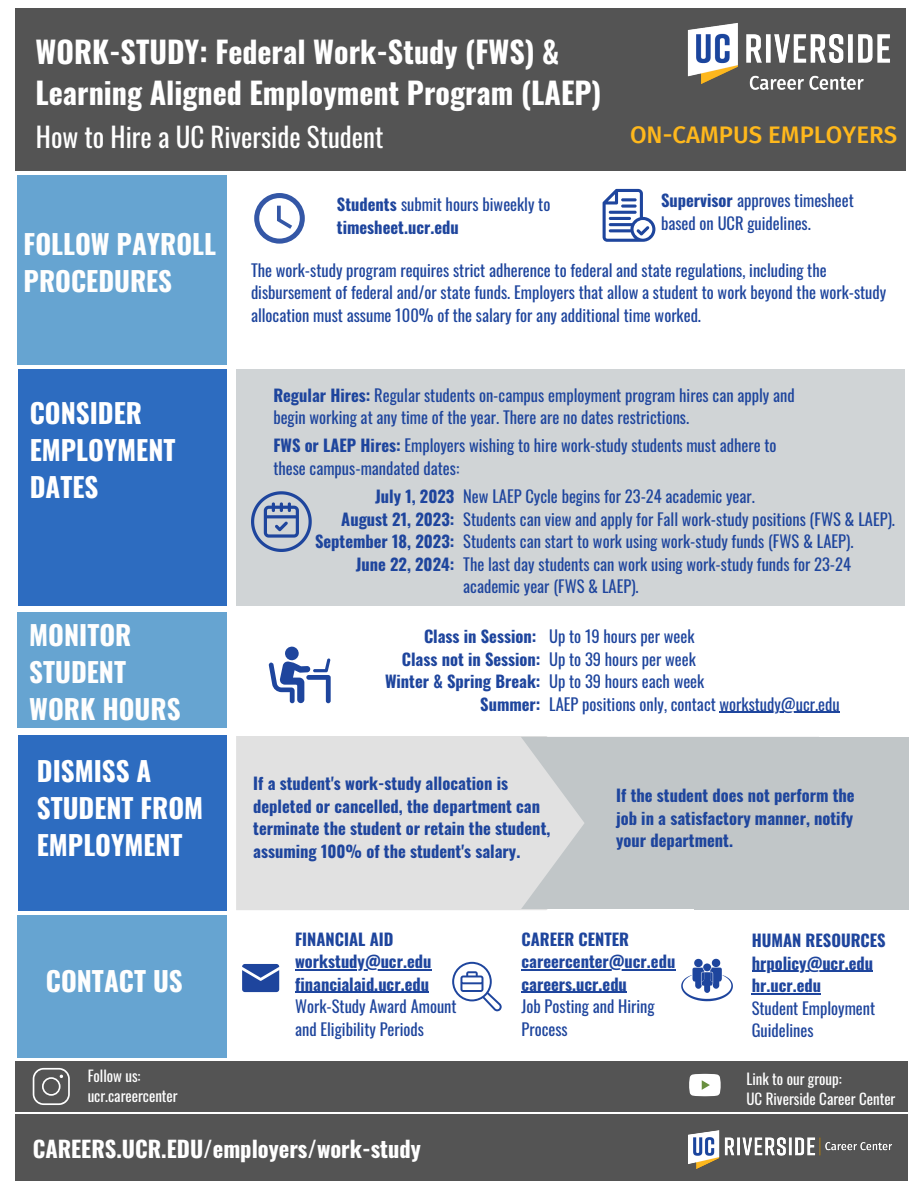
<style>
.page{position:relative;width:918px;height:1188px;background:#fff}
.page>*{position:absolute;margin:0;border:0;box-sizing:border-box;transform-origin:0 0}
.t1{font:700 30px "Oswald";color:#fff}
.t2{font:700 27px/37.2px "Oswald";color:#fefefe}
.t3{font:700 27px/37.2px "Oswald";color:#fff}
.t4{font:27px "Oswald";color:#fff}
.t5{font:500 24px "Fira Sans";color:#ffb81c}
.t6{font:700 22.5px "Oswald";color:#fff}
.t7{font:16.5px/22.5px "Oswald";color:#1e459d}
.t8{font:700 16.5px/22.5px "Oswald";color:#1e459d}
.t9{font:15px "Oswald";color:#fff}
.s1{font-weight:400}
.s2{font-weight:700}
</style>
<div class="page">
<div style="left:15px;top:8px;width:891px;height:162px;background:#545454"></div>
<div style="left:17px;top:176px;width:209px;height:189px;background:#66a4d1"></div>
<div style="left:15px;top:1115px;width:893px;height:66px;background:#545454"></div>
<div style="left:15px;top:1061px;width:893px;height:50px;background:#545454"></div>
<img style="left:687px;top:23px;width:203px;height:61px">
<img style="left:748px;top:62px;width:127px;height:28px">
<div style="left:236px;top:370px;width:669px;height:236px;background:#d0d4d6"></div>
<svg style="left:33px;top:1068px;width:37px;height:37px"></svg>
<div style="left:18px;top:735px;width:209px;height:175px;background:#2d6cc0"></div>
<div style="left:17px;top:916px;width:209px;height:141px;background:#66a4d1"></div>
<div style="left:18px;top:370px;width:209px;height:236px;background:#2d6cc0"></div>
<div style="left:236px;top:736px;width:312px;height:174px;background:#e1e1e1"></div>
<div style="left:17px;top:612px;width:209px;height:115px;background:#66a4d1"></div>
<div style="left:694px;top:737px;width:214px;height:172px;background:#c1c6c8"></div>
<svg style="left:521px;top:737px;width:173px;height:172px;background:#c6cacc"></svg>
<svg style="left:689px;top:1074px;width:32px;height:22px"></svg>
<svg style="left:242px;top:964px;width:37px;height:28px"></svg>
<svg style="left:681px;top:958px;width:52px;height:43px"></svg>
<div style="left:285px;top:646px;width:14px;height:15px;background:#1e459d;border-radius:6px"></div>
<svg style="left:269px;top:658px;width:62px;height:45px"></svg>
<svg style="left:251px;top:491px;width:61px;height:61px"></svg>
<svg style="left:452px;top:962px;width:50px;height:49px"></svg>
<img style="left:688px;top:1130px;width:204px;height:39px">
<svg style="left:254px;top:193px;width:51px;height:51px"></svg>
<svg style="left:603px;top:189px;width:52px;height:53px"></svg>
<hr style="left:295px;top:969px;width:136px;height:1px;background:#1e459d">
<hr style="left:295px;top:992px;width:134px;height:1px;background:#1e459d">
<hr style="left:522px;top:969px;width:87px;height:1px;background:#1e459d">
<hr style="left:609px;top:969px;width:66px;height:1px;background:#1e459d">
<hr style="left:522px;top:992px;width:105px;height:1px;background:#1e459d">
<hr style="left:752px;top:971px;width:55px;height:1px;background:#1e459d">
<hr style="left:807px;top:971px;width:66px;height:1px;background:#1e459d">
<hr style="left:752px;top:993px;width:69px;height:1px;background:#1e459d">
<hr style="left:720px;top:712px;width:120px;height:1px;background:#1e459d">
<p class="t1" style="left:36px;top:28px;width:525px">WORK-STUDY: Federal Work-Study (FWS) &amp;</p>
<p class="t1" style="left:36px;top:70px;width:567px">Learning Aligned Employment Program (LAEP)</p>
<p class="t4" style="left:36px;top:116px;width:349px">How to Hire a UC Riverside Student</p>
<p class="t5" style="left:630px;top:121px;width:269px">ON-CAMPUS EMPLOYERS</p>
<p class="t2" style="left:24px;top:224px;width:194px">FOLLOW PAYROLL<br>PROCEDURES</p>
<p class="t3" style="left:30px;top:393px;width:147px">CONSIDER<br>EMPLOYMENT<br>DATES</p>
<p class="t2" style="left:29px;top:615px;width:153px">MONITOR<br>STUDENT<br>WORK HOURS</p>
<p class="t3" style="left:37px;top:751px;width:168px">DISMISS A<br>STUDENT FROM<br>EMPLOYMENT</p>
<p class="t2" style="left:46px;top:961px;width:138px">CONTACT US</p>
<p class="t9" style="left:88px;top:1064px;width:54px">Follow us:</p>
<p class="t9" style="left:88px;top:1084px;width:91px">ucr.careercenter</p>
<p class="t8" style="left:337px;top:193px;width:215px">Students <span class="s1">submit hours biweekly to </span>timesheet.ucr.edu</p>
<p class="t7" style="left:661px;top:189px;width:194px"><span class="s2">Supervisor</span> approves timesheet based on UCR guidelines.</p>
<p class="t7" style="left:251px;top:258px;width:637px">The work-study program requires strict adherence to federal and state regulations, including the disbursement of federal and/or state funds. Employers that allow a student to work beyond the work-study allocation must assume 100% of the salary for any additional time worked.</p>
<p class="t7" style="left:273px;top:383px;width:523px"><span class="s2">Regular Hires:</span> Regular students on-campus employment program hires can apply and begin working at any time of the year. There are no dates restrictions.</p>
<p class="t7" style="left:273px;top:434px;width:505px"><span class="s2">FWS or LAEP Hires:</span> Employers wishing to hire work-study students must adhere to these campus-mandated dates:</p>
<p class="t8" style="left:375px;top:485px;width:81px">July 1, 2023</p>
<p class="t8" style="left:341px;top:507px;width:115px">August 21, 2023:</p>
<p class="t8" style="left:315px;top:530px;width:141px">September 18, 2023:</p>
<p class="t8" style="left:356px;top:552px;width:100px">June 22, 2024:</p>
<p class="t7" style="left:463px;top:484px;width:293px">New LAEP Cycle begins for 23-24 academic year.</p>
<p class="t7" style="left:463px;top:507px;width:433px">Students can view and apply for Fall work-study positions (FWS &amp; LAEP).</p>
<p class="t7" style="left:463px;top:529px;width:392px">Students can start to work using work-study funds (FWS &amp; LAEP).</p>
<p class="t7" style="left:463px;top:552px;width:389px">The last day students can work using work-study funds for 23-24 academic year (FWS &amp; LAEP).</p>
<p class="t8" style="left:424px;top:624px;width:114px">Class in Session:</p>
<p class="t8" style="left:402px;top:647px;width:140px">Class not in Session:</p>
<p class="t8" style="left:385px;top:669px;width:157px">Winter &amp; Spring Break:</p>
<p class="t8" style="left:480px;top:692px;width:62px">Summer:</p>
<p class="t7" style="left:549px;top:624px;width:147px">Up to 19 hours per week</p>
<p class="t7" style="left:549px;top:647px;width:148px">Up to 39 hours per week</p>
<p class="t7" style="left:549px;top:669px;width:157px">Up to 39 hours each week</p>
<p class="t7" style="left:549px;top:692px;width:292px">LAEP positions only, contact workstudy@ucr.edu</p>
<p class="t8" style="left:253px;top:771px;width:299px">If a student's work-study allocation is depleted or cancelled, the department can terminate the student or retain the student, assuming 100% of the student's salary.</p>
<p class="t8" style="left:616px;top:784px;width:240px;text-align:justify">If the student does not perform the job in a satisfactory manner, notify your department.</p>
<p class="t8" style="left:295px;top:927px;width:100px">FINANCIAL AID</p>
<p class="t8" style="left:295px;top:949px;width:138px">workstudy@ucr.edu</p>
<p class="t8" style="left:295px;top:972px;width:135px">financialaid.ucr.edu</p>
<p class="t7" style="left:295px;top:994px;width:163px">Work-Study Award Amount and Eligibility Periods</p>
<p class="t8" style="left:522px;top:927px;width:109px">CAREER CENTER</p>
<p class="t8" style="left:522px;top:949px;width:155px">careercenter@ucr.edu</p>
<p class="t8" style="left:522px;top:972px;width:107px">careers.ucr.edu</p>
<p class="t7" style="left:522px;top:994px;width:135px">Job Posting and Hiring<br>Process</p>
<p class="t8" style="left:752px;top:928px;width:136px">HUMAN RESOURCES</p>
<p class="t8" style="left:752px;top:951px;width:123px">hrpolicy@ucr.edu</p>
<p class="t8" style="left:752px;top:973px;width:71px">hr.ucr.edu</p>
<p class="t7" style="left:752px;top:996px;width:125px">Student Employment<br>Guidelines</p>
<p class="t9" style="left:746px;top:1067px;width:97px">Link to our group:</p>
<p class="t9" style="left:746px;top:1087px;width:150px">UC Riverside Career Center</p>
<p class="t6" style="left:33px;top:1131px;width:390px">CAREERS.UCR.EDU/employers/work-study</p>
</div>
